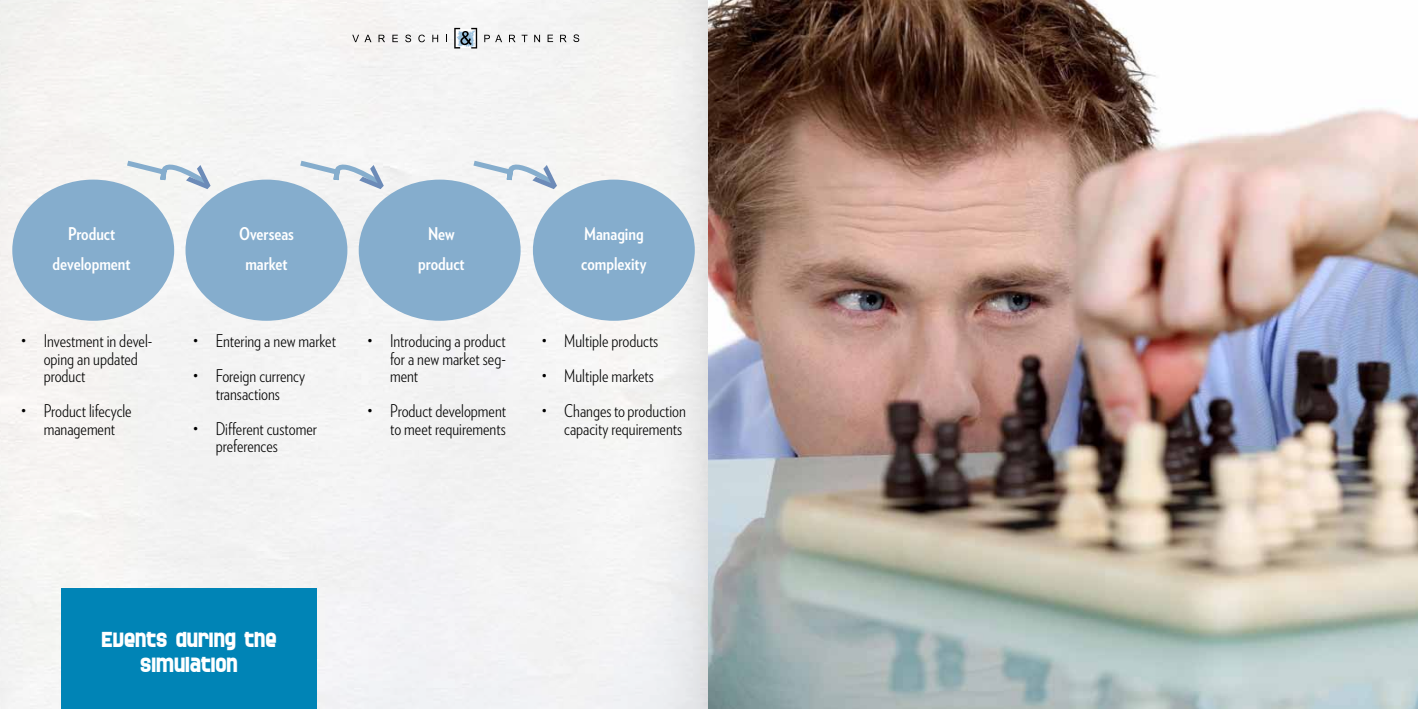
<style>
.page{position:relative;width:1418px;height:709px;background:#fff}
.page>*{position:absolute;margin:0;border:0;box-sizing:border-box;transform-origin:0 0}
.t1{font:700 22.5px/25px "SF Speedwaystar";color:#fff;text-align:center}
.t2{font:300 17.5px/17.5px "Verlag Condensed";color:#000}
.t3{font:700 17.5px/30px "Verlag Condensed";color:#fff;text-align:center}
</style>
<div class="page">
<div style="left:0;top:0;width:709px;height:709px;background:#f4f4f3"></div>
<svg style="left:352px;top:35px;width:19px;height:7px"></svg>
<svg style="left:378px;top:35px;width:7px;height:7px"></svg>
<svg style="left:392px;top:35px;width:6px;height:7px"></svg>
<svg style="left:405px;top:35px;width:6px;height:7px"></svg>
<svg style="left:418px;top:35px;width:7px;height:7px"></svg>
<svg style="left:432px;top:35px;width:6px;height:7px"></svg>
<svg style="left:484px;top:35px;width:18px;height:7px"></svg>
<svg style="left:509px;top:35px;width:6px;height:7px"></svg>
<svg style="left:521px;top:35px;width:6px;height:7px"></svg>
<svg style="left:534px;top:35px;width:6px;height:7px"></svg>
<svg style="left:547px;top:35px;width:6px;height:7px"></svg>
<svg style="left:560px;top:35px;width:6px;height:7px"></svg>
<svg style="left:573px;top:34px;width:6px;height:8px"></svg>
<svg style="left:454px;top:28px;width:23px;height:21px"></svg>
<div style="left:12px;top:180px;width:162px;height:141px;background:#85adcd;border-radius:50%"></div>
<div style="left:185px;top:180px;width:162px;height:141px;background:#85adcd;border-radius:50%"></div>
<div style="left:359px;top:180px;width:161px;height:141px;background:#85adcd;border-radius:50%"></div>
<div style="left:533px;top:180px;width:161px;height:141px;background:#85adcd;border-radius:50%"></div>
<div style="left:61px;top:588px;width:256px;height:121px;background:#0084b6"></div>
<img style="left:709px;top:0;width:708px;height:709px">
<svg style="left:123px;top:151px;width:93px;height:44px"></svg>
<svg style="left:296px;top:151px;width:93px;height:44px"></svg>
<svg style="left:469px;top:151px;width:93px;height:44px"></svg>
<p class="t3" style="left:53px;top:218px;width:79px">Product development</p>
<p class="t2" style="left:44px;top:331px;width:110px;text-indent:-23px">• Investment in devel&shy;oping an updated product</p>
<p class="t2" style="left:21px;top:401px;width:112px;text-align:center">• Product lifecycle management</p>
<p class="t3" style="left:239px;top:218px;width:56px">Overseas market</p>
<p class="t3" style="left:418px;top:218px;width:48px">New product</p>
<p class="t3" style="left:581px;top:218px;width:67px;text-align:left">Managing complexity</p>
<p class="t2" style="left:193px;top:331px;width:144px">• Entering a new market</p>
<p class="t2" style="left:193px;top:366px;width:113px;text-align:center">• Foreign currency transactions</p>
<p class="t2" style="left:216px;top:419px;width:103px;text-indent:-23px">• Different customer preferences</p>
<p class="t2" style="left:390px;top:331px;width:117px;text-align:justify;text-indent:-23px">• Introducing a product for a new market seg&shy;ment</p>
<p class="t2" style="left:367px;top:401px;width:140px;text-align:right">• Product development to meet requirements</p>
<p class="t2" style="left:542px;top:331px;width:118px">• Multiple products</p>
<p class="t2" style="left:542px;top:366px;width:114px">• Multiple markets</p>
<p class="t2" style="left:542px;top:401px;width:146px;text-align:right">• Changes to production capacity requirements</p>
<p class="t1" style="left:101px;top:627px;width:177px">EVENTS DURING THE<br>SIMULATION</p>
</div>
